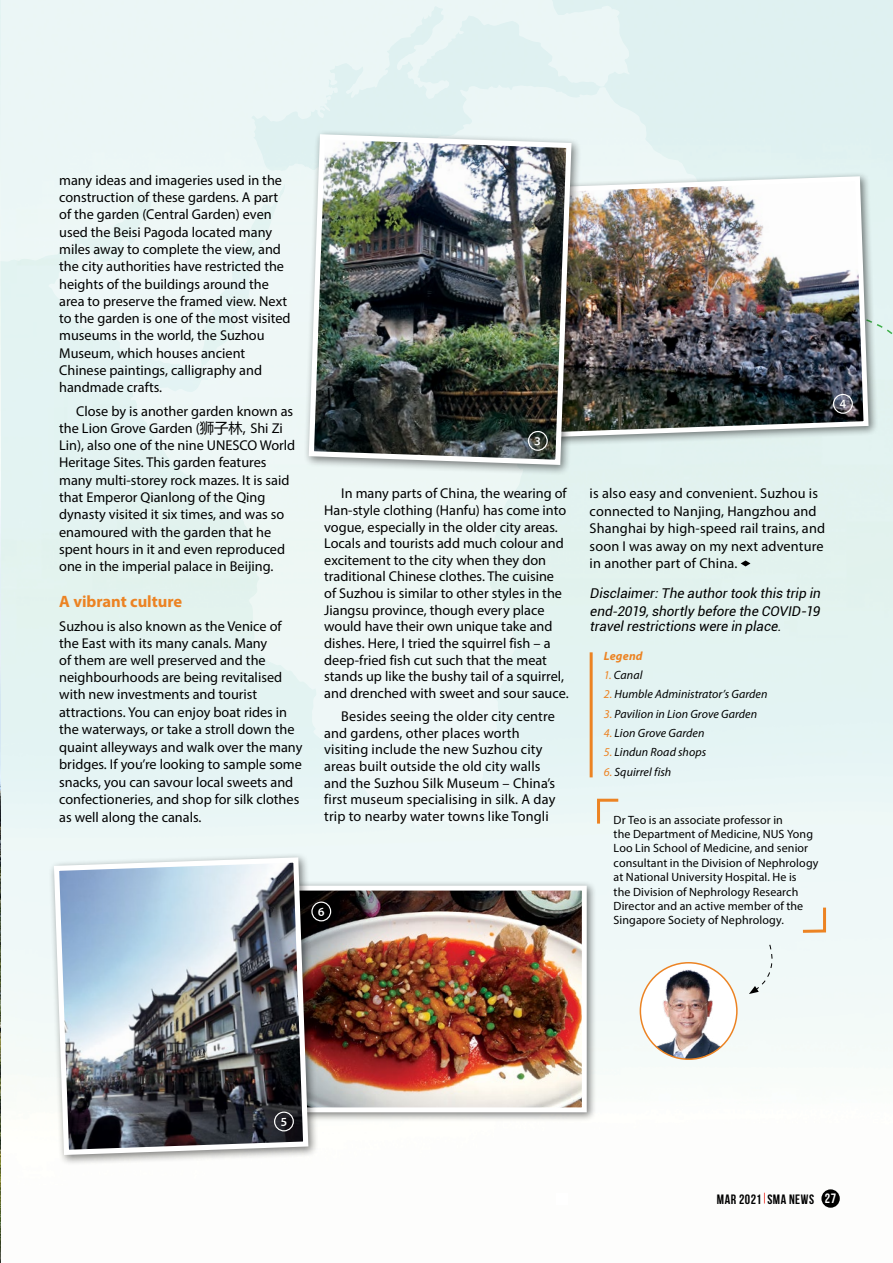
<style>
.page{position:relative;width:893px;height:1263px;background:#fff}
.page>*{position:absolute;margin:0;border:0;box-sizing:border-box;transform-origin:0 0}
.t1{font:700 16.5px "Myriad Pro";color:#ec8323}
.t2{font:14.25px/17.2px "Myriad Pro";color:#000}
.t3{font:italic 13.5px/17.5px "Roboto";color:#000}
.t4{font:700 13.5px "Bebas Neue";letter-spacing:.04em;color:#000}
.t5{font:12px/14.4px "Myriad Pro";letter-spacing:.01em;color:#000}
.t6{font:italic 12px "Myriad Pro";letter-spacing:.005em;color:#000}
.t7{font:italic 700 12px "Myriad Pro";letter-spacing:.015em;color:#ec8323}
.s1{font-family:"Microsoft Ya Hei"}
.s2{font-family:"Myriad Pro";font-size:14.25px}
.s3{color:#ec8323}
.s4{font-weight:400;color:#fff}
</style>
<div class="page">
<img style="left:0;top:0;width:893px;height:1263px">
<div style="left:0;top:0;width:737px;height:827px;background:#e7f5f4"></div>
<svg style="left:878px;top:308px;width:15px;height:36px"></svg>
<div style="left:557px;top:1193px;width:11px;height:12px;background:#fff"></div>
<img style="left:640px;top:964px;width:97px;height:95px">
<div style="left:640px;top:962px;width:98px;height:98px;border:2px solid #ec8323;border-radius:50%"></div>
<div style="left:749px;top:944px;width:31px;height:50px;background:#f0f9f8"></div>
<svg style="left:800px;top:904px;width:27px;height:30px"></svg>
<svg style="left:595px;top:797px;width:26px;height:29px"></svg>
<hr style="left:590px;top:652px;width:3px;height:125px;background:#ec8323">
<svg style="left:741px;top:560px;width:9px;height:6px"></svg>
<div style="left:491px;top:172px;width:387px;height:276px;background:#000;opacity:.5"></div>
<img style="left:582px;top:174px;width:289px;height:267px">
<div style="left:251px;top:880px;width:346px;height:242px;background:#000;opacity:.5"></div>
<img style="left:319px;top:892px;width:262px;height:214px">
<div style="left:256px;top:886px;width:331px;height:226px;border:5px solid #fff"></div>
<div style="left:303px;top:129px;width:279px;height:347px;background:#000;opacity:.5"></div>
<img style="left:306px;top:132px;width:268px;height:336px">
<div style="left:48px;top:852px;width:271px;height:314px;background:#000;opacity:.5"></div>
<img style="left:51px;top:855px;width:260px;height:303px">
<div style="left:528px;top:431px;width:20px;height:20px;border:1px solid #fff;border-radius:50%"></div>
<div style="left:833px;top:394px;width:20px;height:20px;border:1px solid #fff;border-radius:50%"></div>
<div style="left:274px;top:1111px;width:20px;height:20px;border:1px solid #fff;border-radius:50%"></div>
<div style="left:311px;top:901px;width:20px;height:21px;border:1px solid #fff;border-radius:50%"></div>
<div style="left:821px;top:1189px;width:19px;height:19px;background:#000;border-radius:50%"></div>
<svg style="left:535px;top:437px;width:6px;height:8px"></svg>
<svg style="left:840px;top:400px;width:6px;height:8px"></svg>
<svg style="left:281px;top:1118px;width:6px;height:8px"></svg>
<svg style="left:318px;top:907px;width:6px;height:9px"></svg>
<p class="t2" style="left:59px;top:171px;width:233px">many ideas and imageries used in the construction of these gardens. A part of the garden (Central Garden) even used the Beisi Pagoda located many miles away to complete the view, and the city authorities have restricted the heights of the buildings around the area to preserve the framed view. Next to the garden is one of the most visited museums in the world, the Suzhou Museum, which houses ancient Chinese paintings, calligraphy and handmade crafts.</p>
<p class="t2" style="left:59px;top:402px;width:238px;text-indent:17px">Close by is another garden known as the Lion Grove Garden (<span class="s1">狮子林,</span> Shi Zi Lin), also one of the nine UNESCO World Heritage Sites. This garden features many multi-storey rock mazes. It is said that Emperor Qianlong of the Qing dynasty visited it six times, and was so enamoured with the garden that he spent hours in it and even reproduced one in the imperial palace in Beijing.</p>
<p class="t1" style="left:59px;top:591px;width:125px">A vibrant culture</p>
<p class="t2" style="left:59px;top:617px;width:245px">Suzhou is also known as the Venice of the East with its many canals. Many<br>of them are well preserved and the neighbourhoods are being revitalised with new investments and tourist attractions. You can enjoy boat rides in the waterways, or take a stroll down the quaint alleyways and walk over the many bridges. If you’re looking to sample some snacks, you can savour local sweets and confectioneries, and shop for silk clothes as well along the canals.</p>
<p class="t2" style="left:324px;top:485px;width:246px;line-height:16.6px;text-indent:17px">In many parts of China, the wearing of Han-style clothing (Hanfu) has come into vogue, especially in the older city areas.<br>Locals and tourists add much colour and excitement to the city when they don traditional Chinese clothes. The cuisine of Suzhou is similar to other styles in the Jiangsu province, though every place would have their own unique take and dishes. Here, I tried the squirrel fish – a deep-fried fish cut such that the meat stands up like the bushy tail of a squirrel, and drenched with sweet and sour sauce.</p>
<p class="t2" style="left:324px;top:708px;width:233px;line-height:16.6px;text-indent:17px">Besides seeing the older city centre and gardens, other places worth visiting include the new Suzhou city areas built outside the old city walls and the Suzhou Silk Museum – China’s first museum specialising in silk. A day trip to nearby water towns like Tongli</p>
<p class="t2" style="left:590px;top:484px;width:237px">is also easy and convenient. Suzhou is connected to Nanjing, Hangzhou and Shanghai by high-speed rail trains, and soon I was away on my next adventure in another part of China.</p>
<p class="t3" style="left:590px;top:584px;width:235px">Disclaimer:The authortook this trip in end<span class="s2">‐</span>2019,shortly before the COVID-19</p>
<p class="t3" style="left:590px;top:617px;width:196px">travelrestrictions were in place.</p>
<p class="t7" style="left:604px;top:648px;width:40px">Legend</p>
<p class="t6" style="left:604px;top:668px;width:40px"><span class="s3">1.</span> Canal</p>
<p class="t6" style="left:604px;top:687px;width:165px"><span class="s3">2.</span> Humble Administrator’s Garden</p>
<p class="t6" style="left:604px;top:706px;width:155px"><span class="s3">3.</span> Pavilion in Lion Grove Garden</p>
<p class="t6" style="left:604px;top:725px;width:102px"><span class="s3">4.</span> Lion Grove Garden</p>
<p class="t6" style="left:604px;top:745px;width:104px"><span class="s3">5.</span> Lindun Road shops</p>
<p class="t6" style="left:604px;top:764px;width:69px"><span class="s3">6.</span> Squirrel fish</p>
<p class="t5" style="left:614px;top:812px;width:206px">Dr Teo is an associate professor in<br>the Department of Medicine, NUS Yong Loo Lin School of Medicine, and senior consultant in the Division of Nephrology at National University Hospital. He is<br>the Division of Nephrology Research Director and an active member of the Singapore Society of Nephrology.</p>
<p class="t4" style="left:717px;top:1191px;width:121px">MAR 2021 SMA NEWS <span class="s4">27</span></p>
</div>
